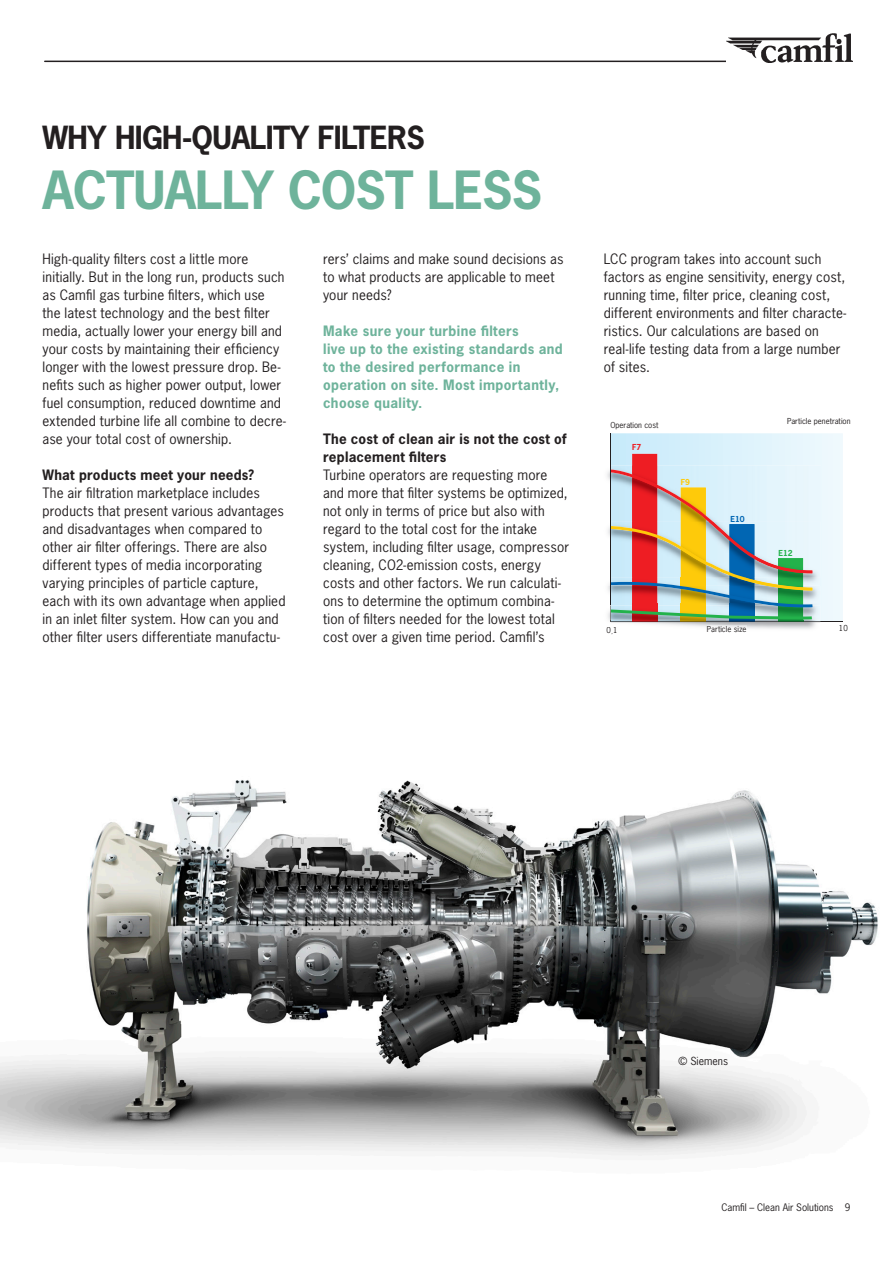
<style>
.page{position:relative;width:893px;height:1263px;background:#fff}
.page>*{position:absolute;margin:0;border:0;box-sizing:border-box;transform-origin:0 0}
.t1{font:700 49.5px "News Gothic Std";letter-spacing:-.02em;color:#6eb39b}
.t2{font:700 30px "News Gothic Std";letter-spacing:-.02em;color:#231f20}
.t3{font:13.5px/18px "News Gothic Std";letter-spacing:.015em;color:#231f20}
.t4{font:700 13.5px/18px "News Gothic Std";letter-spacing:.03em;color:#6eb39b}
.t5{font:700 13.5px/18px "News Gothic Std";letter-spacing:.02em;color:#231f20}
.t6{font:10.5px "News Gothic Std";color:#231f20}
.t7{font:9.75px "News Gothic Std";color:#231f20}
.t8{font:7.8px "News Gothic";color:#231f20}
.t9{font:700 7.8px "News Gothic";color:#0166b3}
.t10{font:700 7.8px "News Gothic";color:#23b24b}
.t11{font:700 7.8px "News Gothic";color:#ee1d23}
.t12{font:700 7.8px "News Gothic";color:#feca0a}
</style>
<div class="page">
<hr style="left:45px;top:61px;width:686px;height:1px;background:#231f20">
<img style="left:726px;top:33px;width:126px;height:29px">
<img style="left:0;top:780px;width:878px;height:376px">
<svg style="left:607px;top:433px;width:236px;height:196px;background:#c6c6bf"></svg>
<p class="t2" style="left:43px;top:118px;width:384px">WHY HIGH-QUALITY FILTERS</p>
<p class="t1" style="left:43px;top:157px;width:501px">ACTUALLY COST LESS</p>
<p class="t3" style="left:43px;top:249px;width:245px">High-quality filters cost a little more initially. But in the long run, products such as Camfil gas turbine filters, which use the latest technology and the best filter media, actually lower your energy bill and your costs by maintaining their efficiency longer with the lowest pressure drop. Be&shy;nefits such as higher power output, lower fuel consumption, reduced downtime and extended turbine life all combine to decre&shy;ase your total cost of ownership.</p>
<p class="t5" style="left:43px;top:465px;width:213px">What products meet your needs?</p>
<p class="t3" style="left:43px;top:483px;width:244px">The air filtration marketplace includes products that present various advantages and disadvantages when compared to other air filter offerings. There are also different types of media incorporating varying principles of particle capture, each with its own advantage when applied in an inlet filter system. How can you and other filter users differentiate manufactu-</p>
<p class="t3" style="left:323px;top:249px;width:242px">rers’ claims and make sound decisions as to what products are applicable to meet your needs?</p>
<p class="t4" style="left:323px;top:321px;width:197px">Make sure your turbine filters</p>
<p class="t4" style="left:323px;top:339px;width:241px">live up to the existing standards and to the desired performance in</p>
<p class="t4" style="left:323px;top:375px;width:238px">operation on site. Most importantly, choose quality.</p>
<p class="t5" style="left:323px;top:429px;width:245px">The cost of clean air is not the cost of replacement filters</p>
<p class="t3" style="left:323px;top:465px;width:248px">Turbine operators are requesting more and more that filter systems be optimized, not only in terms of price but also with regard to the total cost for the intake system, including filter usage, compressor cleaning, CO2-emission costs, energy costs and other factors. We run calculati&shy;ons to determine the optimum combina&shy;tion of filters needed for the lowest total cost over a given time period. Camfil’s</p>
<p class="t3" style="left:604px;top:249px;width:244px">LCC program takes into account such factors as engine sensitivity, energy cost, running time, filter price, cleaning cost, different environments and filter characte&shy;ristics. Our calculations are based on real-life testing data from a large number of sites.</p>
<p class="t8" style="left:610px;top:420px;width:50px">Operation cost</p>
<p class="t11" style="left:632px;top:442px;width:11px">F7</p>
<p class="t12" style="left:681px;top:477px;width:11px">F9</p>
<p class="t9" style="left:730px;top:513px;width:16px">E10</p>
<p class="t8" style="left:607px;top:625px;width:13px">0 1</p>
<p class="t8" style="left:707px;top:624px;width:41px">Particle size</p>
<p class="t8" style="left:611px;top:625px;width:4px">,</p>
<p class="t8" style="left:787px;top:416px;width:65px">Particle penetration</p>
<p class="t10" style="left:778px;top:548px;width:16px">E12</p>
<p class="t8" style="left:839px;top:623px;width:10px">10</p>
<p class="t6" style="left:679px;top:1055px;width:51px">© Siemens</p>
<p class="t7" style="left:721px;top:1201px;width:131px">Camfil – Clean Air Solutions 9</p>
</div>
